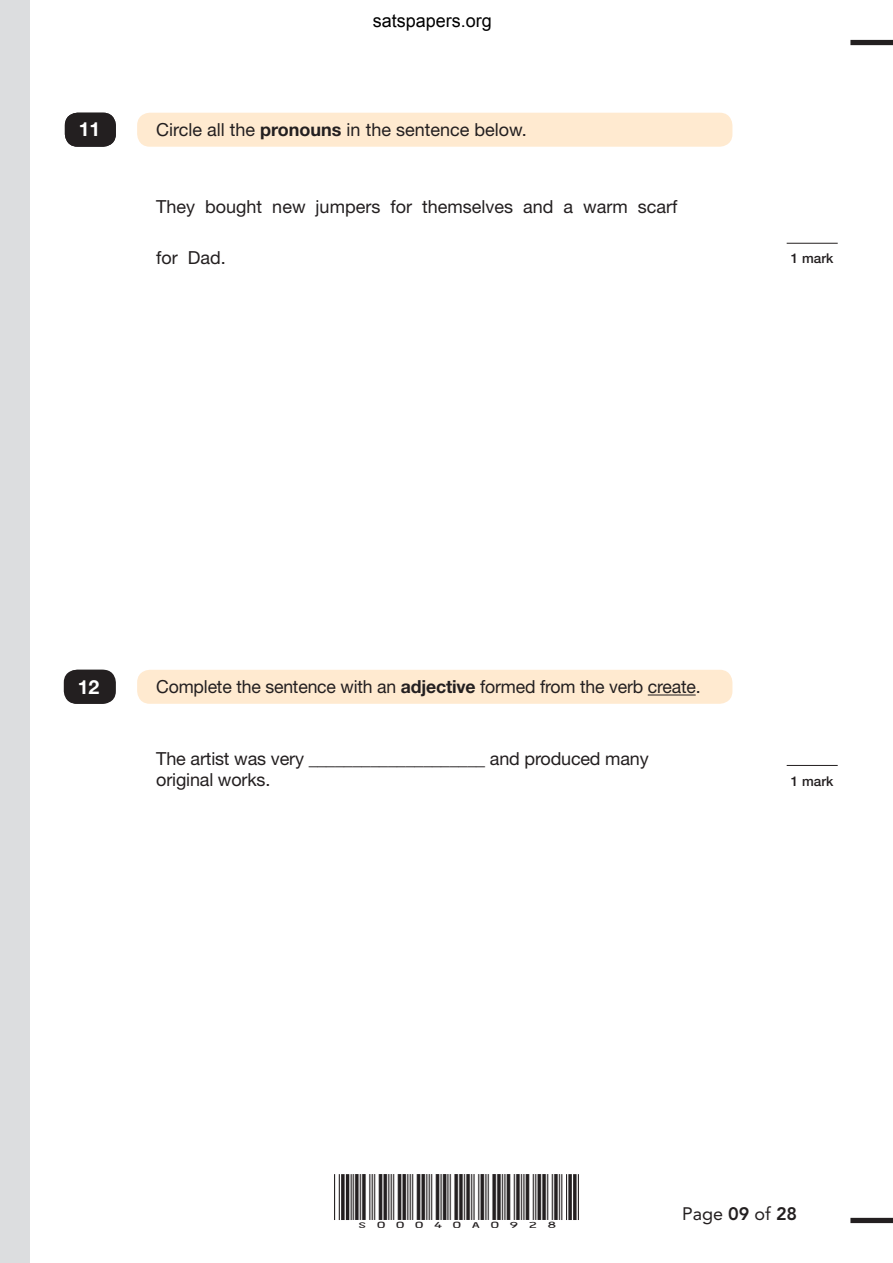
<style>
.page{position:relative;width:893px;height:1263px;background:#fff}
.page>*{position:absolute;margin:0;border:0;box-sizing:border-box;transform-origin:0 0}
.QUESTION_number{font:700 19.5px "Helvetica Neue LT Std";color:#fff}
.t1{font:18px/21px "Helvetica Neue LT Std";letter-spacing:-.01em;color:#231f20}
.t2{font:18px "Arial";color:#000}
.t3{font:18px "Avenir LT Std";color:#231f20}
.t4{font:15px "ID Automation HC39 M";color:#231f20;scale:1.3 1}
.t5{font:500 13.5px "Helvetica Neue LT Std";color:#231f20}
.s1{font-weight:700}
.s2{font-weight:800}
</style>
<div class="page">
<div style="left:0;top:0;width:30px;height:1263px;background:#dcdddf"></div>
<div style="left:137px;top:113px;width:595px;height:34px;background:#ffead0;border-radius:13px"></div>
<hr style="left:787px;top:243px;width:51px;height:1px;background:#231f20">
<div style="left:65px;top:113px;width:51px;height:34px;background:#231f20;border-radius:13px"></div>
<div style="left:137px;top:670px;width:595px;height:34px;background:#ffead0;border-radius:13px"></div>
<hr style="left:648px;top:695px;width:48px;height:1px;background:#231f20">
<svg style="left:65px;top:670px;width:51px;height:34px"></svg>
<hr style="left:787px;top:765px;width:51px;height:1px;background:#231f20">
<div style="left:64px;top:670px;width:51px;height:34px;background:#231f20;border-radius:13px"></div>
<div style="left:850px;top:1218px;width:43px;height:5px;background:#231f20"></div>
<div style="left:850px;top:40px;width:43px;height:5px;background:#231f20"></div>
<hr style="left:351px;top:1174px;width:1px;height:46px;background:#231f20">
<hr style="left:339px;top:1174px;width:1px;height:46px;background:#231f20">
<hr style="left:334px;top:1174px;width:1px;height:46px;background:#231f20">
<hr style="left:346px;top:1174px;width:3px;height:46px;background:#231f20">
<svg style="left:341px;top:1174px;width:4px;height:46px"></svg>
<hr style="left:578px;top:1174px;width:1px;height:46px;background:#231f20">
<hr style="left:566px;top:1174px;width:1px;height:46px;background:#231f20">
<hr style="left:561px;top:1174px;width:1px;height:46px;background:#231f20">
<svg style="left:573px;top:1174px;width:4px;height:46px"></svg>
<svg style="left:568px;top:1174px;width:4px;height:46px"></svg>
<p class="QUESTION_number" style="left:83px;top:117px;width:15px">X</p>
<p class="QUESTION_number" style="left:79px;top:117px;width:23px">11</p>
<p class="t2" style="left:373px;top:12px;width:120px">satspapers.org</p>
<p class="t1" style="left:156px;top:119px;width:372px">Circle all the <span class="s1">pronouns</span> in the sentence below.</p>
<p class="t1" style="left:156px;top:195px;width:523px">They bought new jumpers for themselves and a warm scarf</p>
<p class="t1" style="left:156px;top:246px;width:71px">for Dad.</p>
<p class="t5" style="left:791px;top:250px;width:44px">1 mark</p>
<p class="QUESTION_number" style="left:77px;top:674px;width:28px">XX</p>
<p class="QUESTION_number" style="left:78px;top:674px;width:23px">12</p>
<p class="t1" style="left:156px;top:676px;width:546px">Complete the sentence with an <span class="s1">adjective</span> formed from the verb create.</p>
<p class="t1" style="left:156px;top:748px;width:494px">The artist was very ____________________ and produced many original works.</p>
<p class="t5" style="left:791px;top:773px;width:44px">1 mark</p>
<p class="t4" style="left:353px;top:1206px;width:162px">S00040A0928</p>
<p class="t3" style="left:682px;top:1204px;width:117px">Page <span class="s2">09</span> of <span class="s2">28</span></p>
</div>
